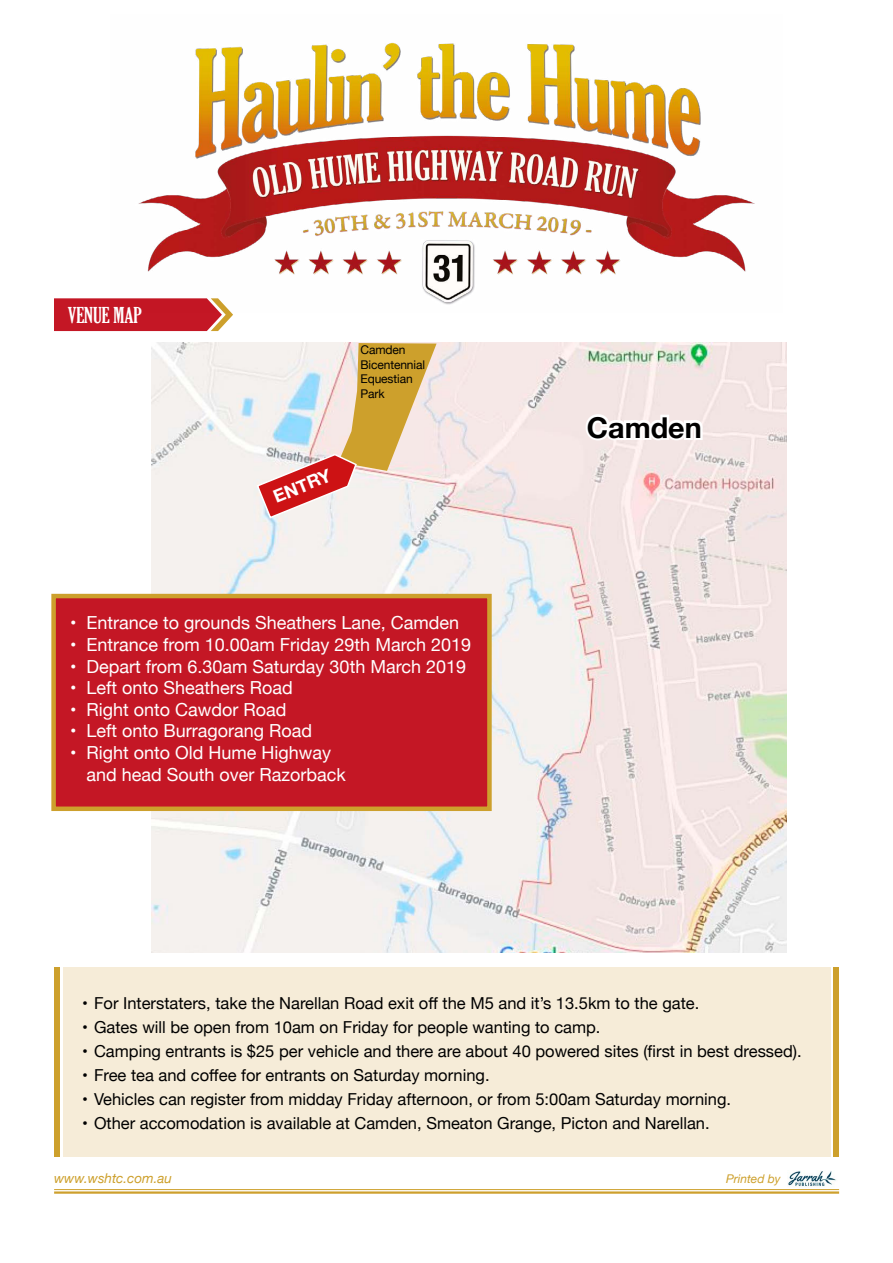
<style>
.page{position:relative;width:893px;height:1263px;background:#fff}
.page>*{position:absolute;margin:0;border:0;box-sizing:border-box;transform-origin:0 0}
.t1{font:700 28.8px "Helvetica Neue";color:#000}
.t2{font:extra-condensed 21px "Gloucester";color:#fff}
.t3{font:18px/21.6px "Helvetica Neue";color:#fff}
.t4{font:700 18px "Helvetica Neue";color:#fff}
.t5{font:16.5px "Helvetica Neue";color:#000}
.t6{font:italic 13.5px "Helvetica Neue";color:#cda02c}
.t7{font:12px/14.4px "Helvetica Neue";letter-spacing:-.01em;color:#000}
.t8{font:italic 12px "Helvetica Neue";color:#cda02c}
</style>
<div class="page">
<div style="left:63px;top:968px;width:767px;height:189px;background:#f6ecd8"></div>
<div style="left:54px;top:968px;width:5px;height:189px;background:#cda02c"></div>
<div style="left:833px;top:968px;width:6px;height:189px;background:#cda02c"></div>
<hr style="left:54px;top:1189px;width:785px;height:1px;background:#cda02c">
<hr style="left:54px;top:1191px;width:785px;height:3px;background:#cda02c">
<svg style="left:54px;top:298px;width:179px;height:33px;background:#c72730"></svg>
<img style="left:110px;top:42px;width:645px;height:271px">
<img style="left:151px;top:343px;width:636px;height:609px">
<svg style="left:582px;top:410px;width:124px;height:34px"></svg>
<svg style="left:256px;top:343px;width:181px;height:176px;background:#e1c4ab"></svg>
<div style="left:51px;top:594px;width:441px;height:217px;background:#c41725;border:4px solid #cda02c"></div>
<img style="left:788px;top:1170px;width:48px;height:17px">
<p class="t2" style="left:68px;top:303px;width:76px">VENUE MAP</p>
<p class="t4" style="left:269px;top:484px;width:62px;rotate:-22deg">ENTRY</p>
<p class="t7" style="left:361px;top:344px;width:66px">Camden<br>Bicentennial<br>Equestian<br>Park</p>
<p class="t3" style="left:70px;top:613px;width:391px">• Entrance to grounds Sheathers Lane, Camden</p>
<p class="t3" style="left:70px;top:635px;width:403px">• Entrance from 10.00am Friday 29th March 2019</p>
<p class="t3" style="left:70px;top:656px;width:398px">• Depart from 6.30am Saturday 30th March 2019</p>
<p class="t3" style="left:70px;top:678px;width:224px">• Left onto Sheathers Road</p>
<p class="t3" style="left:70px;top:700px;width:218px">• Right onto Cawdor Road</p>
<p class="t3" style="left:70px;top:721px;width:244px">• Left onto Burragorang Road</p>
<p class="t3" style="left:87px;top:743px;width:261px;text-indent:-17px">• Right onto Old Hume Highway and head South over Razorback</p>
<h1 class="t1" style="left:587px;top:405px;width:116px">Camden</h1>
<p class="t5" style="left:82px;top:991px;width:619px">• For Interstaters, take the Narellan Road exit off the M5 and it’s 13.5km to the gate.</p>
<p class="t5" style="left:82px;top:1015px;width:520px">• Gates will be open from 10am on Friday for people wanting to camp.</p>
<p class="t5" style="left:82px;top:1039px;width:721px">• Camping entrants is $25 per vehicle and there are about 40 powered sites (first in best dressed).</p>
<p class="t5" style="left:82px;top:1063px;width:409px">• Free tea and coffee for entrants on Saturday morning.</p>
<p class="t5" style="left:82px;top:1087px;width:650px">• Vehicles can register from midday Friday afternoon, or from 5:00am Saturday morning.</p>
<p class="t5" style="left:82px;top:1111px;width:629px">• Other accomodation is available at Camden, Smeaton Grange, Picton and Narellan.</p>
<p class="t6" style="left:54px;top:1168px;width:120px">www.wshtc.com.au</p>
<p class="t8" style="left:726px;top:1170px;width:56px">Printed by</p>
</div>
